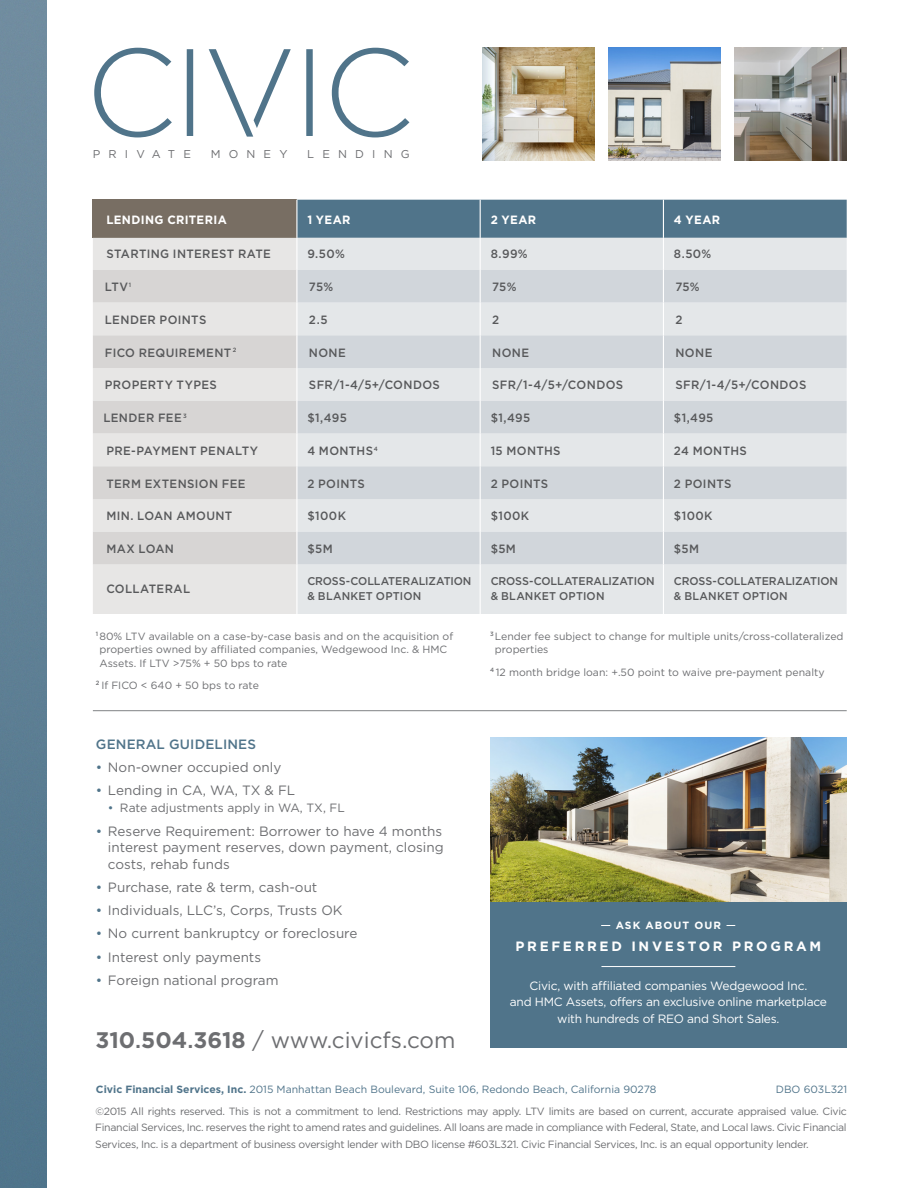
<style>
.page{position:relative;width:918px;height:1188px;background:#fff}
.page>*{position:absolute;margin:0;border:0;box-sizing:border-box;transform-origin:0 0}
.t1{font:22.5px "Gotham";color:#6d6e71}
.t2{font:13.5px/16.5px "Gotham";color:#6d6e71;text-align:justify}
.t3{font:700 13.5px "Gotham";letter-spacing:.2em;color:#fff}
.t4{font:500 13.5px "Gotham";letter-spacing:.01em;color:#50748a}
.t5{font:500 12px "Gotham";letter-spacing:.035em;color:#58595b;scale:.96 1}
.t6{font:12px/16.5px "Gotham";letter-spacing:-.02em;color:#fff;text-align:center}
.t7{font:12px "Gotham";color:#6d6e71}
.t8{font:700 12px "Gotham";letter-spacing:.035em;color:#fff;scale:.96 1}
.t9{font:11.4px "Gotham";letter-spacing:.72em;color:#6d6e71}
.t10{font:500 11.25px/15px "Gotham";color:#58595b;scale:.96 1}
.t11{font:10.5px/13.5px "Gotham";color:#6d6e71}
.t12{font:10.5px "Gotham";color:#50748a}
.t13{font:700 10.5px "Gotham";letter-spacing:.1em;color:#fff}
.s1{color:#50748a}
.s2{font-weight:700}
.s3{font-weight:500}
</style>
<div class="page">
<img style="left:0;top:0;width:46px;height:1188px">
<hr style="left:93px;top:710px;width:754px;height:1px;background:#808285">
<div style="left:490px;top:901px;width:357px;height:147px;background:#50748a"></div>
<img style="left:490px;top:737px;width:357px;height:164px">
<svg style="left:94px;top:48px;width:315px;height:89px"></svg>
<hr style="left:601px;top:966px;width:134px;height:1px;background:#fff">
<div style="left:93px;top:200px;width:204px;height:38px;background:#786e63"></div>
<div style="left:297px;top:200px;width:550px;height:38px;background:#50748a"></div>
<div style="left:93px;top:238px;width:203px;height:376px;background:#e7e6e5"></div>
<div style="left:297px;top:238px;width:550px;height:376px;background:#e4e7e9"></div>
<svg style="left:93px;top:270px;width:203px;height:294px;background:#dedcdb"></svg>
<svg style="left:297px;top:270px;width:550px;height:294px;background:#d9dde1"></svg>
<hr style="left:480px;top:238px;width:1px;height:32px;background:#fff">
<hr style="left:663px;top:238px;width:1px;height:32px;background:#fff">
<hr style="left:480px;top:270px;width:1px;height:33px;background:#fff">
<hr style="left:663px;top:270px;width:1px;height:33px;background:#fff">
<hr style="left:480px;top:303px;width:1px;height:32px;background:#fff">
<hr style="left:663px;top:303px;width:1px;height:32px;background:#fff">
<hr style="left:480px;top:335px;width:1px;height:33px;background:#fff">
<hr style="left:663px;top:335px;width:1px;height:33px;background:#fff">
<hr style="left:480px;top:368px;width:1px;height:33px;background:#fff">
<hr style="left:663px;top:368px;width:1px;height:33px;background:#fff">
<hr style="left:480px;top:401px;width:1px;height:33px;background:#fff">
<hr style="left:663px;top:401px;width:1px;height:33px;background:#fff">
<hr style="left:480px;top:434px;width:1px;height:32px;background:#fff">
<hr style="left:663px;top:434px;width:1px;height:32px;background:#fff">
<hr style="left:480px;top:466px;width:1px;height:33px;background:#fff">
<hr style="left:663px;top:466px;width:1px;height:33px;background:#fff">
<hr style="left:480px;top:499px;width:1px;height:33px;background:#fff">
<hr style="left:663px;top:499px;width:1px;height:33px;background:#fff">
<hr style="left:480px;top:532px;width:1px;height:32px;background:#fff">
<hr style="left:663px;top:532px;width:1px;height:32px;background:#fff">
<hr style="left:480px;top:564px;width:1px;height:50px;background:#fff">
<hr style="left:663px;top:564px;width:1px;height:50px;background:#fff">
<hr style="left:296px;top:200px;width:1px;height:38px;background:#fff">
<hr style="left:480px;top:200px;width:1px;height:38px;background:#fff">
<hr style="left:663px;top:200px;width:1px;height:38px;background:#fff">
<img style="left:482px;top:48px;width:113px;height:112px">
<img style="left:734px;top:48px;width:113px;height:112px">
<img style="left:608px;top:48px;width:113px;height:112px">
<p class="t9" style="left:93px;top:147px;width:100px">PRIVATE</p>
<p class="t9" style="left:211px;top:147px;width:78px">MONEY</p>
<p class="t9" style="left:307px;top:147px;width:104px">LENDING</p>
<p class="t8" style="left:106px;top:213px;width:127px">LENDING CRITERIA</p>
<p class="t8" style="left:307px;top:213px;width:46px">1 YEAR</p>
<p class="t8" style="left:491px;top:213px;width:49px">2 YEAR</p>
<p class="t8" style="left:674px;top:213px;width:50px">4 YEAR</p>
<p class="t5" style="left:106px;top:247px;width:173px">STARTING INTEREST RATE</p>
<p class="t5" style="left:307px;top:247px;width:40px">9.50%</p>
<p class="t5" style="left:491px;top:247px;width:40px">8.99%</p>
<p class="t5" style="left:674px;top:247px;width:41px">8.50%</p>
<p class="t5" style="left:105px;top:280px;width:29px">LTV<sup>1</sup></p>
<p class="t5" style="left:309px;top:280px;width:27px">75%</p>
<p class="t5" style="left:492px;top:280px;width:27px">75%</p>
<p class="t5" style="left:675px;top:280px;width:27px">75%</p>
<p class="t5" style="left:105px;top:313px;width:107px">LENDER POINTS</p>
<p class="t5" style="left:309px;top:313px;width:21px">2.5</p>
<p class="t5" style="left:492px;top:313px;width:9px">2</p>
<p class="t5" style="left:675px;top:313px;width:9px">2</p>
<p class="t5" style="left:105px;top:346px;width:139px">FICO REQUIREMENT <sup>2</sup></p>
<p class="t5" style="left:309px;top:346px;width:40px">NONE</p>
<p class="t5" style="left:492px;top:346px;width:40px">NONE</p>
<p class="t5" style="left:675px;top:346px;width:40px">NONE</p>
<p class="t5" style="left:105px;top:378px;width:118px">PROPERTY TYPES</p>
<p class="t5" style="left:309px;top:378px;width:138px">SFR/1-4/5+/CONDOS</p>
<p class="t5" style="left:492px;top:378px;width:138px">SFR/1-4/5+/CONDOS</p>
<p class="t5" style="left:675px;top:378px;width:138px">SFR/1-4/5+/CONDOS</p>
<p class="t5" style="left:103px;top:411px;width:88px">LENDER FEE <sup>3</sup></p>
<p class="t5" style="left:307px;top:411px;width:43px">$1,495</p>
<p class="t5" style="left:491px;top:411px;width:43px">$1,495</p>
<p class="t5" style="left:674px;top:411px;width:43px">$1,495</p>
<p class="t5" style="left:106px;top:444px;width:159px">PRE-PAYMENT PENALTY</p>
<p class="t5" style="left:307px;top:444px;width:75px">4 MONTHS<sup>4</sup></p>
<p class="t5" style="left:491px;top:444px;width:74px">15 MONTHS</p>
<p class="t5" style="left:674px;top:444px;width:78px">24 MONTHS</p>
<p class="t5" style="left:106px;top:477px;width:146px">TERM EXTENSION FEE</p>
<p class="t5" style="left:307px;top:477px;width:61px">2 POINTS</p>
<p class="t5" style="left:491px;top:477px;width:61px">2 POINTS</p>
<p class="t5" style="left:674px;top:477px;width:61px">2 POINTS</p>
<p class="t5" style="left:106px;top:509px;width:133px">MIN. LOAN AMOUNT</p>
<p class="t5" style="left:307px;top:509px;width:42px">$100K</p>
<p class="t5" style="left:491px;top:509px;width:42px">$100K</p>
<p class="t5" style="left:674px;top:509px;width:42px">$100K</p>
<p class="t5" style="left:106px;top:542px;width:72px">MAX LOAN</p>
<p class="t5" style="left:307px;top:542px;width:28px">$5M</p>
<p class="t5" style="left:491px;top:542px;width:28px">$5M</p>
<p class="t5" style="left:674px;top:542px;width:28px">$5M</p>
<p class="t5" style="left:106px;top:582px;width:89px">COLLATERAL</p>
<p class="t10" style="left:307px;top:574px;width:172px">CROSS-COLLATERALIZATION &amp; BLANKET OPTION</p>
<p class="t10" style="left:491px;top:574px;width:172px">CROSS-COLLATERALIZATION &amp; BLANKET OPTION</p>
<p class="t10" style="left:674px;top:574px;width:172px">CROSS-COLLATERALIZATION &amp; BLANKET OPTION</p>
<p class="t11" style="left:99px;top:629px;width:355px;text-indent:-3px"><sup>1</sup> 80% LTV available on a case-by-case basis and on the acquisition of properties owned by affiliated companies, Wedgewood Inc. &amp; HMC<br>Assets. If LTV &gt;75% + 50 bps to rate</p>
<p class="t11" style="left:96px;top:679px;width:164px"><sup>2</sup> If FICO &lt; 640 + 50 bps to rate</p>
<p class="t11" style="left:495px;top:629px;width:350px;text-indent:-5px"><sup>3</sup> Lender fee subject to change for multiple units/cross-collateralized properties</p>
<p class="t11" style="left:490px;top:665px;width:336px"><sup>4</sup> 12 month bridge loan: +.50 point to waive pre-payment penalty</p>
<p class="t4" style="left:96px;top:736px;width:162px">GENERAL GUIDELINES</p>
<p class="t2" style="left:96px;top:759px;width:187px"><span class="s1">•</span> Non-owner occupied only</p>
<p class="t2" style="left:96px;top:782px;width:201px"><span class="s1">•</span> Lending in CA, WA, TX &amp; FL</p>
<p class="t7" style="left:108px;top:802px;width:238px"><span class="s1">•</span> Rate adjustments apply in WA, TX, FL</p>
<p class="t2" style="left:108px;top:822px;width:337px;text-indent:-12px"><span class="s1">•</span> Reserve Requirement: Borrower to have 4 months interest payment reserves, down payment, closing costs, rehab funds</p>
<p class="t2" style="left:96px;top:879px;width:223px"><span class="s1">•</span> Purchase, rate &amp; term, cash-out</p>
<p class="t2" style="left:96px;top:902px;width:248px"><span class="s1">•</span> Individuals, LLC’s, Corps, Trusts OK</p>
<p class="t2" style="left:96px;top:925px;width:263px"><span class="s1">•</span> No current bankruptcy or foreclosure</p>
<p class="t2" style="left:96px;top:948px;width:167px"><span class="s1">•</span> Interest only payments</p>
<p class="t2" style="left:96px;top:972px;width:184px"><span class="s1">•</span> Foreign national program</p>
<h1 class="t1" style="left:95px;top:1027px;width:362px"><span class="s2">310</span><span class="s3">.</span><span class="s2">504</span><span class="s3">.</span><span class="s2">3618</span> / www.civicfs.com</h1>
<p class="t13" style="left:616px;top:919px;width:107px">ASK ABOUT OUR</p>
<p class="t3" style="left:516px;top:939px;width:307px">PREFERRED INVESTOR PROGRAM</p>
<p class="t6" style="left:510px;top:977px;width:319px">Civic, with affiliated companies Wedgewood Inc.<br>and HMC Assets, offers an exclusive online marketplace with hundreds of REO and Short Sales.</p>
<p class="t12" style="left:96px;top:1083px;width:562px"><span class="s2">Civic Financial Services, Inc.</span> 2015 Manhattan Beach Boulevard, Suite 106, Redondo Beach, California 90278</p>
<p class="t12" style="left:776px;top:1083px;width:73px">DBO 603L321</p>
<p class="t11" style="left:95px;top:1102px;width:753px;line-height:16.5px;text-align:justify">©2015 All rights reserved. This is not a commitment to lend. Restrictions may apply. LTV limits are based on current, accurate appraised value. Civic Financial Services, Inc. reserves the right to amend rates and guidelines. All loans are made in compliance with Federal, State, and Local laws. Civic Financial Services, Inc. is a department of business oversight lender with DBO license #603L321. Civic Financial Services, Inc. is an equal opportunity lender.</p>
</div>
